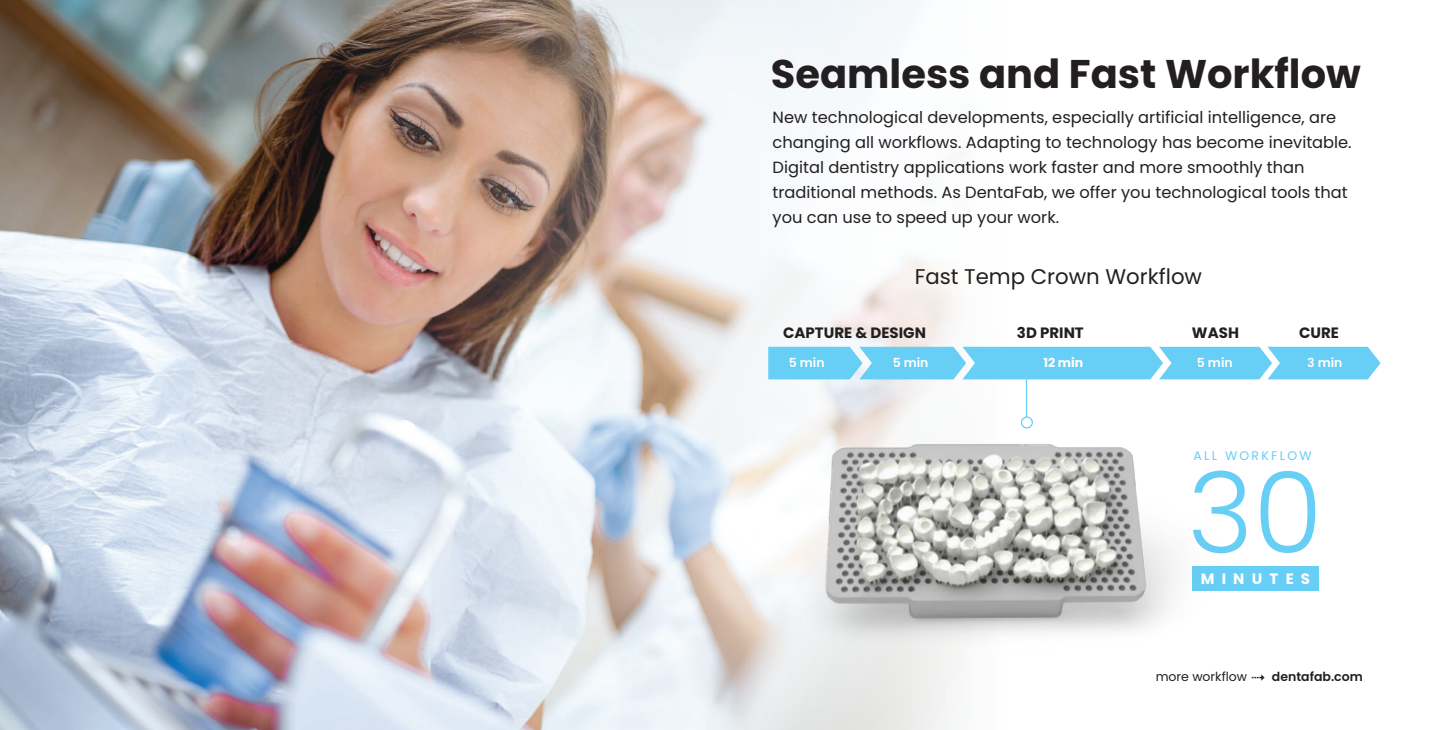
<style>
.page{position:relative;width:1439px;height:730px;background:#fff}
.page>*{position:absolute;margin:0;border:0;box-sizing:border-box;transform-origin:0 0}
.t1{font:300 112.5px "Poppins";color:#67cef5}
.t2{font:700 40px "Poppins";color:#231f20}
.t3{font:21.25px "Poppins";color:#231f20}
.t4{font:16.25px/25px "Poppins";color:#231f20}
.t5{font:700 15px "Poppins";color:#231f20}
.t6{font:700 15px "Poppins";letter-spacing:.48em;color:#fff}
.t7{font:12.5px "Poppins";color:#231f20}
.t8{font:600 12.5px "Poppins";color:#fff}
.t9{font:12.5px "Poppins";letter-spacing:.18em;color:#67cef5}
.t10{font:700 12.5px "Poppins";color:#fff}
.s1{font-weight:600}
</style>
<div class="page">
<div style="left:1192px;top:567px;width:127px;height:24px;background:#67cef5"></div>
<img style="left:0;top:0;width:952px;height:730px">
<svg style="left:1296px;top:347px;width:84px;height:32px;background:#71d1f5"></svg>
<img style="left:712px;top:323px;width:584px;height:395px">
<h2 class="t2" style="left:771px;top:51px;width:591px">Seamless and Fast Workflow</h2>
<p class="t4" style="left:772px;top:105px;width:580px">New technological developments, especially artificial intelligence, are changing all workflows. Adapting to technology has become inevitable.<br>Digital dentistry applications work faster and more smoothly than traditional methods. As DentaFab, we offer you technological tools that you can use to speed up your work.</p>
<h3 class="t3" style="left:914px;top:264px;width:289px">Fast Temp Crown Workflow</h3>
<p class="t5" style="left:783px;top:324px;width:144px">CAPTURE &amp; DESIGN</p>
<p class="t5" style="left:1017px;top:324px;width:68px">3D PRINT</p>
<p class="t5" style="left:1192px;top:324px;width:49px">WASH</p>
<p class="t5" style="left:1299px;top:324px;width:41px">CURE</p>
<p class="t8" style="left:789px;top:355px;width:37px">5 min</p>
<p class="t10" style="left:1043px;top:355px;width:41px">12 min</p>
<p class="t8" style="left:1197px;top:355px;width:37px">5 min</p>
<p class="t8" style="left:892px;top:355px;width:37px">5 min</p>
<p class="t8" style="left:1307px;top:355px;width:37px">3 min</p>
<p class="t9" style="left:1193px;top:448px;width:120px">ALL WORKFLOW</p>
<h1 class="t1" style="left:1187px;top:448px;width:137px">30</h1>
<p class="t6" style="left:1200px;top:570px;width:111px">MINUTES</p>
<p class="t7" style="left:1155px;top:670px;width:209px">more workflow ✔ <span class="s1">dentafab.com</span></p>
</div>
